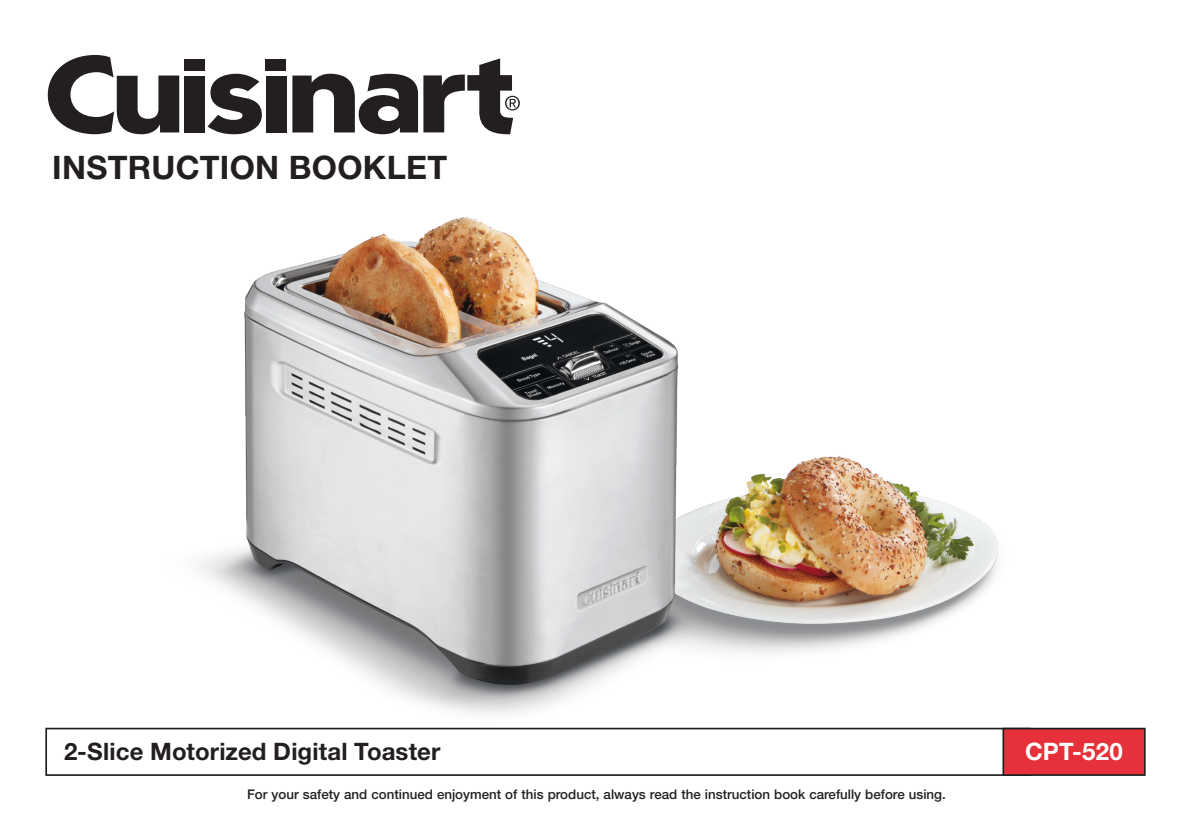
<style>
.page{position:relative;width:1191px;height:840px;background:#fff}
.page>*{position:absolute;margin:0;border:0;box-sizing:border-box;transform-origin:0 0}
.t1{font:700 32.4px "Helvetica Neue LT Std";letter-spacing:.01em;color:#231f20}
.t2{font:700 24px "Helvetica Neue LT Std";letter-spacing:.005em;color:#231f20}
.t3{font:700 24px "Helvetica Neue LT Std";letter-spacing:.01em;color:#fff}
.t4{font:500 13.4px "Helvetica Neue LT Std";color:#231f20}
</style>
<div class="page">
<img style="left:200px;top:217px;width:799px;height:497px">
<div style="left:45px;top:727px;width:985px;height:48px;border:2px solid #1d1e1f"></div>
<div style="left:1003px;top:728px;width:141px;height:46px;background:#e7313a"></div>
<div style="left:1002px;top:727px;width:143px;height:48px;border:2px solid #1d1e1f"></div>
<svg style="left:48px;top:55px;width:131px;height:79px"></svg>
<div style="left:184px;top:75px;width:21px;height:57px;background:#231f20"></div>
<svg style="left:207px;top:74px;width:55px;height:60px"></svg>
<div style="left:265px;top:75px;width:21px;height:57px;background:#231f20"></div>
<div style="left:184px;top:59px;width:21px;height:12px;background:#231f20"></div>
<div style="left:265px;top:59px;width:21px;height:12px;background:#231f20"></div>
<svg style="left:292px;top:58px;width:228px;height:76px"></svg>
<p class="t1" style="left:52px;top:148px;width:397px">INSTRUCTION BOOKLET</p>
<p class="t2" style="left:64px;top:736px;width:378px">2-Slice Motorized Digital Toaster</p>
<p class="t3" style="left:1025px;top:736px;width:99px">CPT-520</p>
<p class="t4" style="left:247px;top:785px;width:700px">For your safety and continued enjoyment of this product, always read the instruction book carefully before using.</p>
</div>
